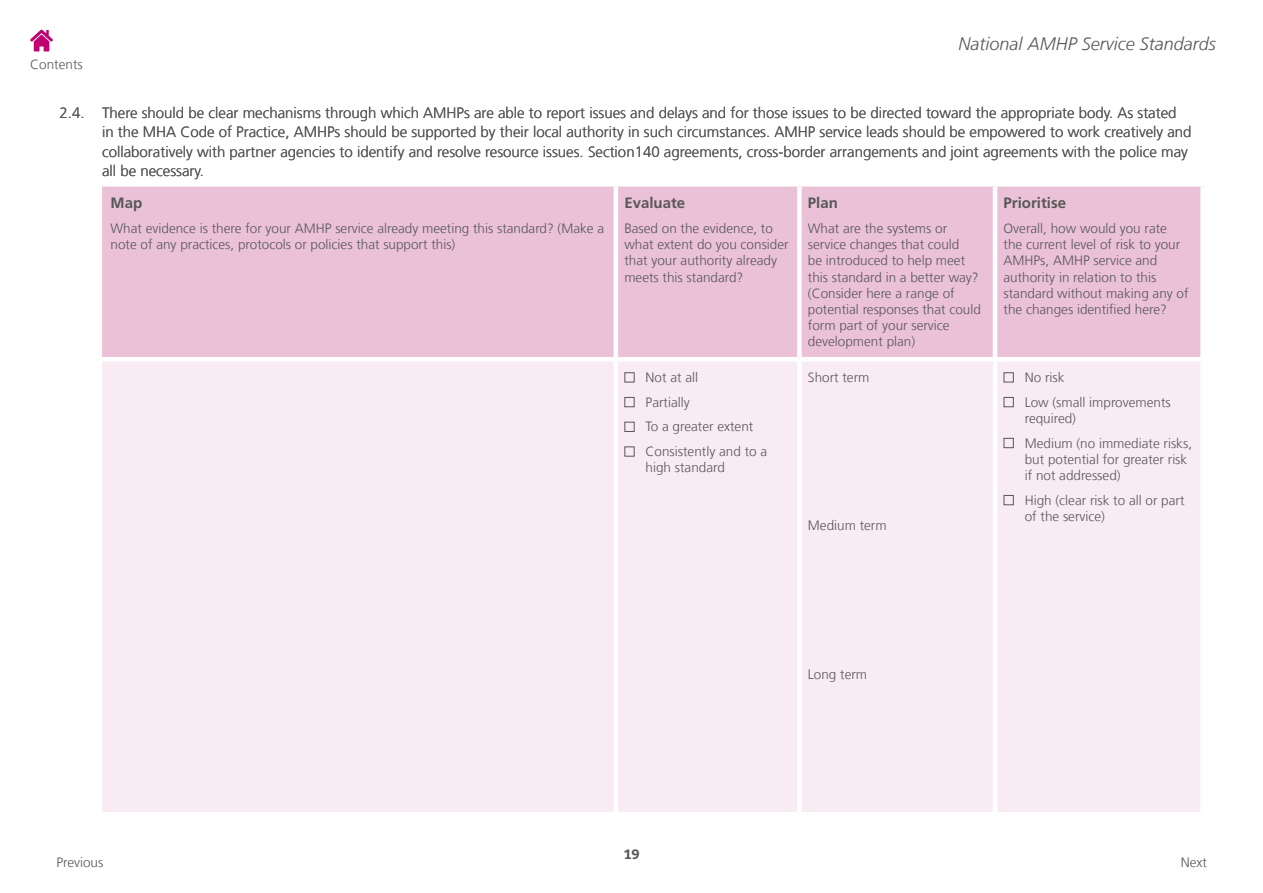
<style>
.page{position:relative;width:1263px;height:893px;background:#fff}
.page>*{position:absolute;margin:0;border:0;box-sizing:border-box;transform-origin:0 0}
.t1{font:italic 300 18px "Frutiger LT Com";color:#575756}
.t2{font:300 15px/19.5px "Frutiger LT Com";color:#575756}
.t3{font:700 15px "Frutiger LT Com";color:#575756}
.t4{font:300 13.5px/16.2px "Frutiger LT Com";color:#575756}
.t5{font:700 13.5px "Bitter";color:#575756}
.s1{font-family:"Frutiger LT Pro"}
</style>
<div class="page">
<svg style="left:30px;top:30px;width:23px;height:21px"></svg>
<div style="left:102px;top:187px;width:1098px;height:170px;background:#ebc1d8"></div>
<div style="left:102px;top:361px;width:1098px;height:451px;background:#f9ebf3"></div>
<hr style="left:614px;top:187px;width:4px;height:170px;background:#fff">
<div style="left:797px;top:187px;width:5px;height:170px;background:#fff"></div>
<hr style="left:993px;top:187px;width:4px;height:170px;background:#fff">
<hr style="left:614px;top:361px;width:4px;height:451px;background:#fff">
<div style="left:797px;top:361px;width:5px;height:451px;background:#fff"></div>
<hr style="left:993px;top:361px;width:4px;height:451px;background:#fff">
<p class="t4" style="left:30px;top:56px;width:54px">Contents</p>
<h1 class="t1" style="left:959px;top:33px;width:259px">National AMHP Service <span class="s1">Stan</span>dards</h1>
<p class="t2" style="left:102px;top:103px;width:1091px;text-indent:-43px">2.4. There should be clear mechanisms through which AMHPs are able to report issues and delays and for those issues to be directed toward the appropriate body. As stated in the MHA Code of Practice, AMHPs should be supported by their local authority in such circumstances. AMHP service leads should be empowered to work creatively and collaboratively with partner agencies to identify and resolve resource issues. Section140 agreements, cross-border arrangements and joint agreements with the police may all be necessary.</p>
<p class="t3" style="left:111px;top:194px;width:33px">Map</p>
<p class="t4" style="left:111px;top:220px;width:495px">What evidence is there for your AMHP service already meeting this standard? (Make a note of any practices, protocols or policies that support this)</p>
<p class="t3" style="left:624px;top:194px;width:62px">Evaluate</p>
<p class="t4" style="left:624px;top:220px;width:166px">Based on the evidence, to what extent do you consider that your authority already meets this standard?</p>
<p class="t3" style="left:627px;top:194px;width:62px">Evaluate</p>
<p class="t4" style="left:627px;top:220px;width:166px">Based on the evidence, to what extent do you consider that your authority already meets this standard?</p>
<p class="t3" style="left:808px;top:194px;width:32px">Plan</p>
<p class="t4" style="left:808px;top:220px;width:175px">What are the systems or service changes that could<br>be introduced to help meet this standard in a better way? (Consider here a range of potential responses that could form part of your service development plan)</p>
<p class="t3" style="left:810px;top:194px;width:32px">Plan</p>
<p class="t4" style="left:810px;top:220px;width:175px">What are the systems or service changes that could<br>be introduced to help meet this standard in a better way? (Consider here a range of potential responses that could form part of your service development plan)</p>
<p class="t3" style="left:1003px;top:194px;width:64px">Prioritise</p>
<p class="t4" style="left:1003px;top:220px;width:187px">Overall, how would you rate the current level of risk to your<br>AMHPs, AMHP service and authority in relation to this standard without making any of the changes identified here?</p>
<p class="t3" style="left:1006px;top:194px;width:64px">Prioritise</p>
<p class="t4" style="left:1006px;top:220px;width:187px">Overa l, how would you rate the current level of risk to your<br>AMHPs, AMHP service and authority in relation to this standard without making any of the changes ident fied here?</p>
<p class="t3" style="left:113px;top:194px;width:33px">Map</p>
<p class="t4" style="left:113px;top:220px;width:495px">What evidence is there for your AMHP service already meeting this standard? (Make a note of any practices, protocols or policies that support this)</p>
<p class="t4" style="left:624px;top:369px;width:75px">■ Not at all</p>
<p class="t4" style="left:624px;top:394px;width:67px">■ Partially</p>
<p class="t4" style="left:624px;top:419px;width:131px">■ To a greater extent</p>
<p class="t4" style="left:646px;top:443px;width:123px;text-indent:-21px">■ Consistently and to a high standard</p>
<p class="t4" style="left:627px;top:369px;width:75px">■ Not at a l</p>
<p class="t4" style="left:627px;top:394px;width:67px">■ Partia ly</p>
<p class="t4" style="left:627px;top:419px;width:131px">■ To a greater extent</p>
<p class="t4" style="left:648px;top:443px;width:123px;text-indent:-21px">■ Consistently and to a high standard</p>
<p class="t4" style="left:808px;top:369px;width:63px">Short term</p>
<p class="t4" style="left:810px;top:369px;width:84px">■ Sho t term</p>
<p class="t4" style="left:1006px;top:369px;width:63px">■ No risk</p>
<p class="t4" style="left:1027px;top:394px;width:148px;text-indent:-21px">■ Low (sma l improvements required)</p>
<p class="t4" style="left:1027px;top:435px;width:169px;text-indent:-21px">■ Medium (no immediate risks, but potential for greater risk if not addressed)</p>
<p class="t4" style="left:1027px;top:492px;width:161px;text-indent:-21px">■ High (clear risk to all or part of the service)</p>
<p class="t4" style="left:1003px;top:369px;width:63px">■ No risk</p>
<p class="t4" style="left:1025px;top:394px;width:148px;text-indent:-21px">■ Low (small improvements required)</p>
<p class="t4" style="left:1025px;top:435px;width:169px;text-indent:-21px">■ Medium (no immediate risks, but potential for greater risk if not addressed)</p>
<p class="t4" style="left:1025px;top:492px;width:161px;text-indent:-21px">■ High (clear risk to all or part of the service)</p>
<p class="t4" style="left:808px;top:518px;width:80px">Medium term</p>
<p class="t4" style="left:808px;top:666px;width:61px">Long term</p>
<p class="t5" style="left:624px;top:845px;width:17px">19</p>
<p class="t4" style="left:56px;top:855px;width:49px">Previous</p>
<p class="t4" style="left:1181px;top:855px;width:28px">Next</p>
</div>
